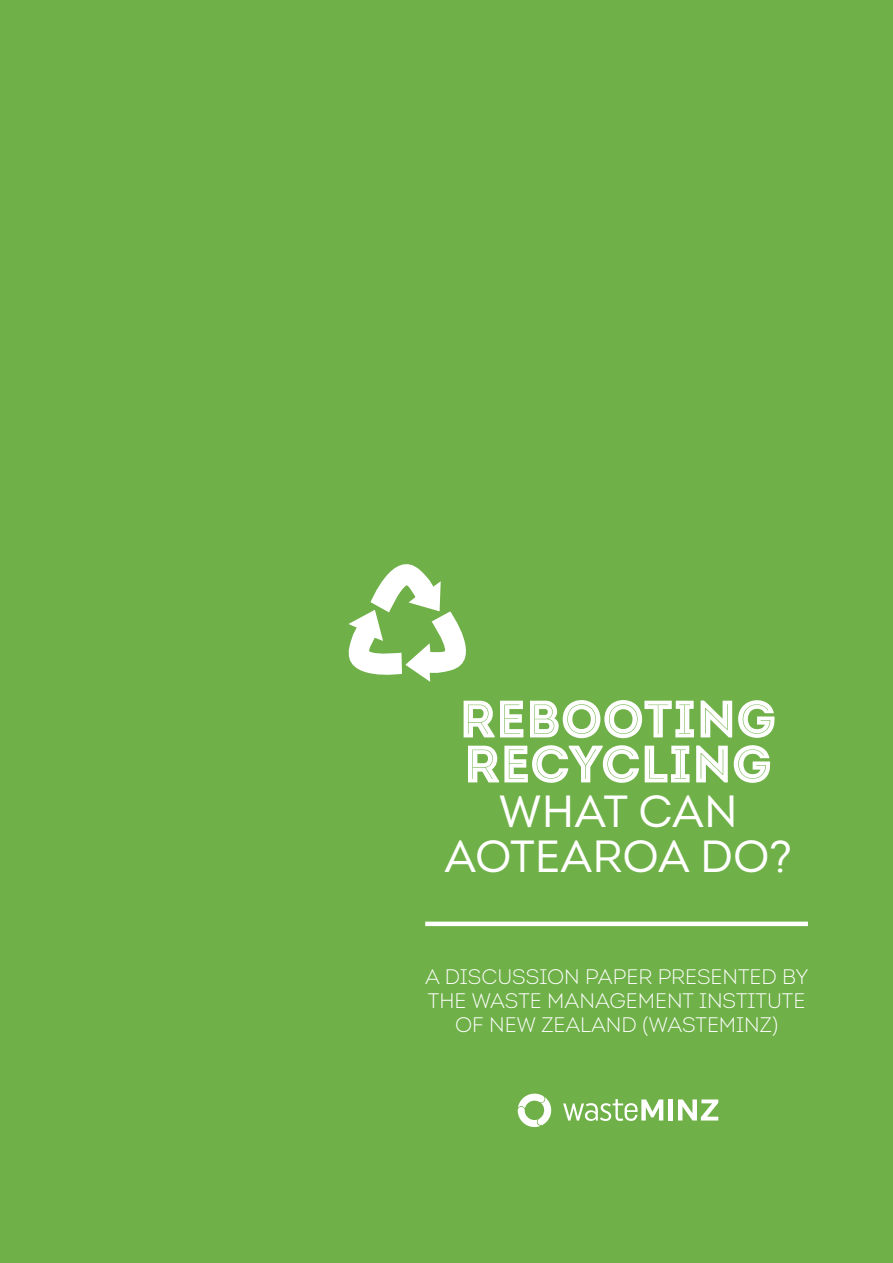
<style>
.page{position:relative;width:893px;height:1263px;background:#6fb048}
.page>*{position:absolute;margin:0;border:0;box-sizing:border-box;transform-origin:0 0}
.t1{font:52.5px/45px "Intro Black Inline Caps";color:#fff}
.t2{font:45px/45px "Intro";color:#fff;text-align:center}
.t3{font:21px/24px "Intro Light Caps";color:#fff;text-align:center}
</style>
<div class="page">
<div style="left:425px;top:921px;width:383px;height:5px;background:#fff"></div>
<svg style="left:348px;top:564px;width:118px;height:118px"></svg>
<svg style="left:518px;top:1093px;width:34px;height:34px"></svg>
<svg style="left:563px;top:1099px;width:100px;height:22px"></svg>
<div style="left:668px;top:1099px;width:5px;height:21px;background:#fff"></div>
<svg style="left:678px;top:1099px;width:40px;height:21px"></svg>
<h1 class="t1" style="left:460px;top:695px;width:318px">REBOOTING<br>RECYCLING</h1>
<h2 class="t2" style="left:444px;top:789px;width:349px">WHAT CAN<br>AOTEAROA DO?</h2>
<p class="t3" style="left:425px;top:965px;width:385px">A DISCUSSION PAPER PRESENTED BY<br>THE WASTE MANAGEMENT INSTITUTE<br>OF NEW ZEALAND (WASTEMINZ)</p>
</div>
